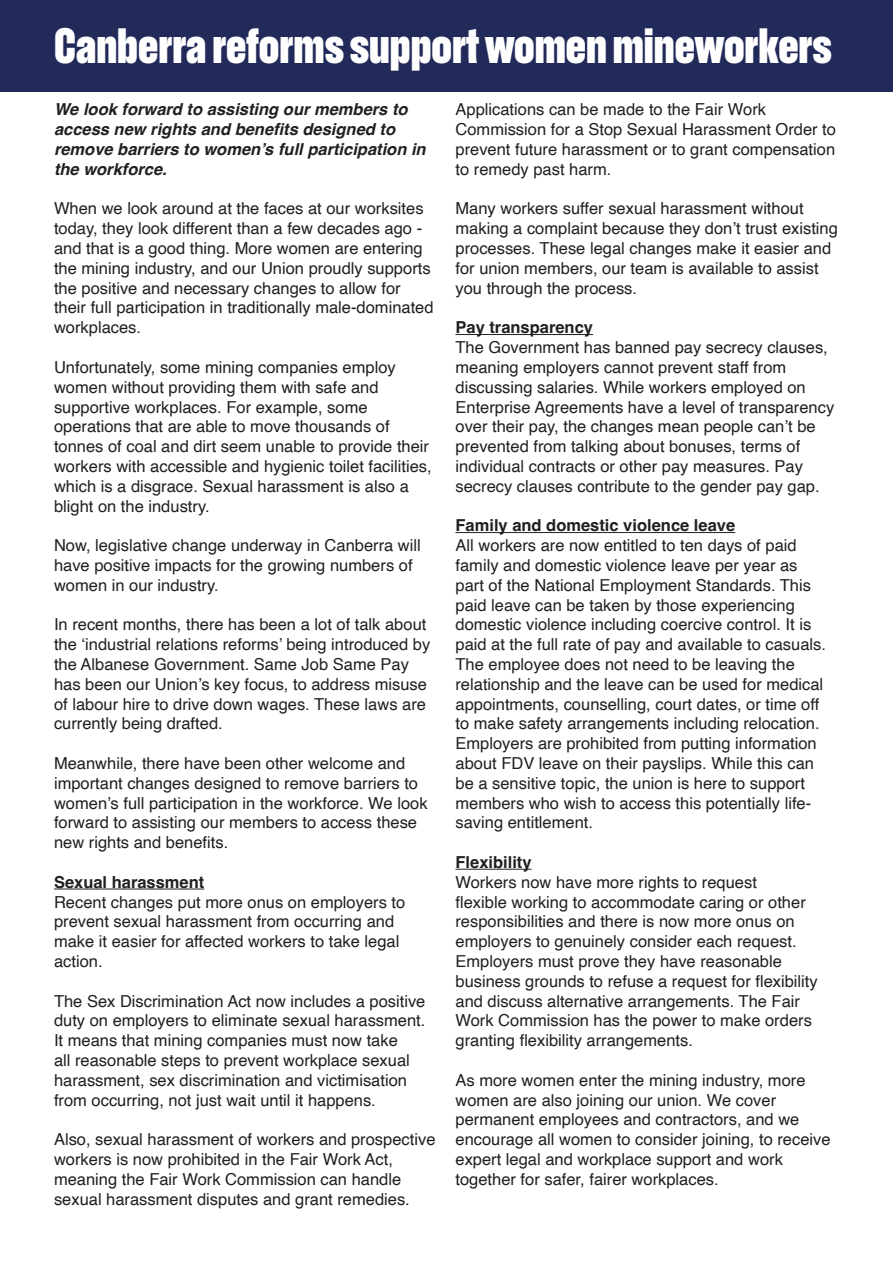
<style>
.page{position:relative;width:893px;height:1263px;background:#fff}
.page>*{position:absolute;margin:0;border:0;box-sizing:border-box;transform-origin:0 0}
.t1{font:700 49.5px "Recent Grotesk";color:#fff}
.t2{font:16.5px/19.8px "Helvetica";color:#231f20}
.t3{font:italic 700 16.5px/19.8px "Helvetica";color:#231f20}
.t4{font:700 16.5px "Helvetica";color:#231f20}
</style>
<div class="page">
<div style="left:0;top:0;width:893px;height:91px;background:#222a59"></div>
<hr style="left:54px;top:888px;width:150px;height:1px;background:#231f20">
<hr style="left:455px;top:334px;width:138px;height:1px;background:#231f20">
<hr style="left:455px;top:532px;width:280px;height:1px;background:#231f20">
<hr style="left:455px;top:869px;width:77px;height:1px;background:#231f20">
<h1 class="t1" style="left:54px;top:19px;width:779px">Canberra reforms support women mineworkers</h1>
<p class="t3" style="left:54px;top:102px;width:373px">We look forward to assisting our members to access new rights and benefits designed to remove barriers to women’s full participation in the workforce.</p>
<p class="t2" style="left:54px;top:199px;width:381px">When we look around at the faces at our worksites today, they look different than a few decades ago - and that is a good thing. More women are entering the mining industry, and our Union proudly supports the positive and necessary changes to allow for their full participation in traditionally male-dominated workplaces.</p>
<p class="t2" style="left:54px;top:358px;width:379px">Unfortunately, some mining companies employ women without providing them with safe and supportive workplaces. For example, some operations that are able to move thousands of tonnes of coal and dirt seem unable to provide their workers with accessible and hygienic toilet facilities, which is a disgrace. Sexual harassment is also a blight on the industry.</p>
<p class="t2" style="left:54px;top:536px;width:368px">Now, legislative change underway in Canberra will have positive impacts for the growing numbers of women in our industry.</p>
<p class="t2" style="left:54px;top:615px;width:378px">In recent months, there has been a lot of talk about the ‘industrial relations reforms’ being introduced by the Albanese Government. Same Job Same Pay has been our Union’s key focus, to address misuse of labour hire to drive down wages. These laws are currently being drafted.</p>
<p class="t2" style="left:54px;top:754px;width:375px">Meanwhile, there have been other welcome and important changes designed to remove barriers to women’s full participation in the workforce. We look forward to assisting our members to access these new rights and benefits.</p>
<p class="t4" style="left:54px;top:872px;width:152px">Sexual harassment</p>
<p class="t2" style="left:54px;top:892px;width:353px">Recent changes put more onus on employers to prevent sexual harassment from occurring and make it easier for affected workers to take legal action.</p>
<p class="t2" style="left:54px;top:991px;width:373px">The Sex Discrimination Act now includes a positive duty on employers to eliminate sexual harassment.<br>It means that mining companies must now take<br>all reasonable steps to prevent workplace sexual harassment, sex discrimination and victimisation from occurring, not just wait until it happens.</p>
<p class="t2" style="left:54px;top:1130px;width:383px">Also, sexual harassment of workers and prospective workers is now prohibited in the Fair Work Act, meaning the Fair Work Commission can handle sexual harassment disputes and grant remedies.</p>
<p class="t2" style="left:455px;top:100px;width:382px">Applications can be made to the Fair Work Commission for a Stop Sexual Harassment Order to prevent future harassment or to grant compensation to remedy past harm.</p>
<p class="t2" style="left:455px;top:199px;width:384px">Many workers suffer sexual harassment without making a complaint because they don’t trust existing processes. These legal changes make it easier and for union members, our team is available to assist you through the process.</p>
<p class="t4" style="left:455px;top:317px;width:139px">Pay transparency</p>
<p class="t2" style="left:455px;top:338px;width:380px">The Government has banned pay secrecy clauses, meaning employers cannot prevent staff from discussing salaries. While workers employed on Enterprise Agreements have a level of transparency over their pay, the changes mean people can’t be prevented from talking about bonuses, terms of individual contracts or other pay measures. Pay secrecy clauses contribute to the gender pay gap.</p>
<p class="t4" style="left:455px;top:515px;width:281px">Family and domestic violence leave</p>
<p class="t2" style="left:455px;top:536px;width:372px">All workers are now entitled to ten days of paid family and domestic violence leave per year as part of the National Employment Standards. This paid leave can be taken by those experiencing domestic violence including coercive control. It is paid at the full rate of pay and available to casuals.<br>The employee does not need to be leaving the relationship and the leave can be used for medical appointments, counselling, court dates, or time off to make safety arrangements including relocation.<br>Employers are prohibited from putting information about FDV leave on their payslips. While this can be a sensitive topic, the union is here to support members who wish to access this potentially life&shy;saving entitlement.</p>
<p class="t4" style="left:455px;top:852px;width:78px">Flexibility</p>
<p class="t2" style="left:455px;top:872px;width:364px">Workers now have more rights to request<br>flexible working to accommodate caring or other responsibilities and there is now more onus on employers to genuinely consider each request.<br>Employers must prove they have reasonable business grounds to refuse a request for flexibility and discuss alternative arrangements. The Fair Work Commission has the power to make orders granting flexibility arrangements.</p>
<p class="t2" style="left:455px;top:1070px;width:377px">As more women enter the mining industry, more women are also joining our union. We cover permanent employees and contractors, and we encourage all women to consider joining, to receive expert legal and workplace support and work together for safer, fairer workplaces.</p>
</div>
